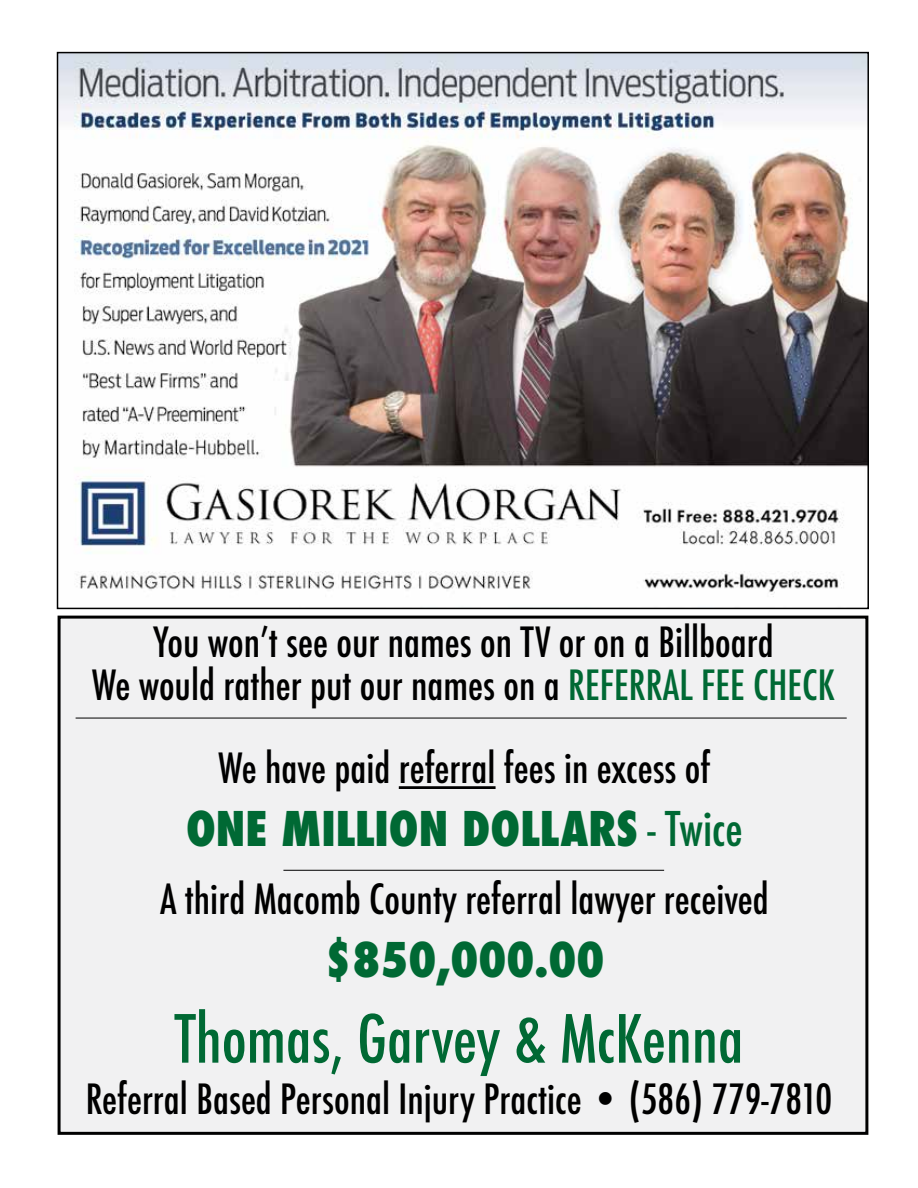
<style>
.page{position:relative;width:918px;height:1188px;background:#fff}
.page>*{position:absolute;margin:0;border:0;box-sizing:border-box;transform-origin:0 0}
.t1{font:500 condensed 64.5px "Futura";color:#006934}
.t2{font:800 condensed 46.5px "Futura";color:#006934}
.t3{font:500 condensed 40.5px/43.5px "Futura";color:#000;text-align:center}
.s1{color:#006934}
.s2{font-weight:500}
</style>
<div class="page">
<img style="left:60px;top:55px;width:806px;height:542px">
<div style="left:59px;top:617px;width:808px;height:516px;background:#f1f1f2"></div>
<div style="left:58px;top:616px;width:810px;height:519px;border:3px solid #000"></div>
<hr style="left:76px;top:718px;width:771px;height:1px;background:#000">
<hr style="left:399px;top:786px;width:97px;height:3px;background:#000">
<hr style="left:283px;top:870px;width:381px;height:1px;background:#000">
<p class="t3" style="left:92px;top:620px;width:744px">You won’t see our names on TV or on a Billboard<br>We would rather put our names on a <span class="s1">REFERRAL FEE CHECK</span></p>
<p class="t3" style="left:218px;top:747px;width:494px">We have paid referral fees in excess of</p>
<p class="t2" style="left:186px;top:797px;width:558px">ONE MILLION DOLLARS <span class="s2">- Twice</span></p>
<p class="t3" style="left:160px;top:878px;width:610px">A third Macomb County referral lawyer received</p>
<p class="t2" style="left:325px;top:928px;width:281px">$850,000.00</p>
<h1 class="t1" style="left:175px;top:998px;width:570px">Thomas, Garvey &amp; McKenna</h1>
<p class="t3" style="left:86px;top:1077px;width:748px">Referral Based Personal Injury Practice • (586) 779-7810</p>
</div>
